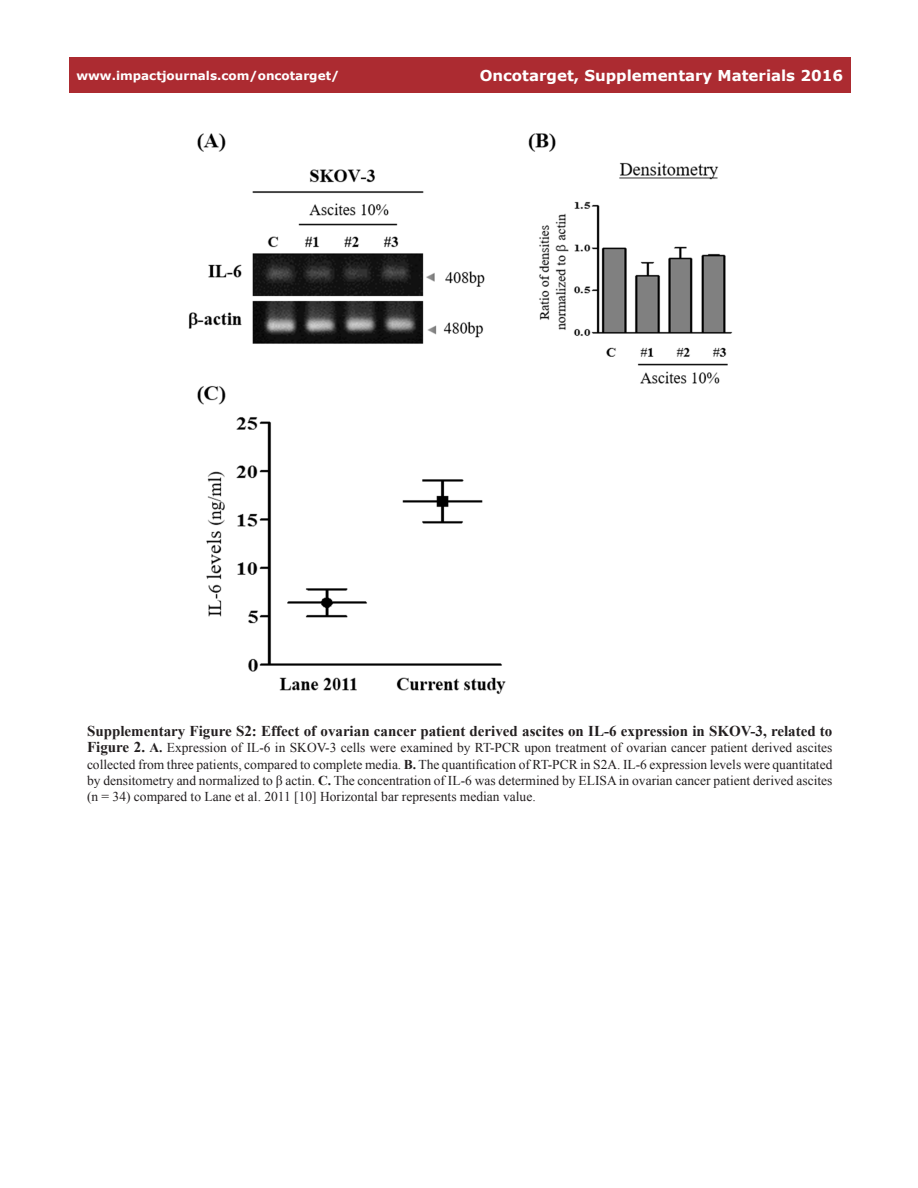
<style>
.page{position:relative;width:918px;height:1188px;background:#fff}
.page>*{position:absolute;margin:0;border:0;box-sizing:border-box;transform-origin:0 0}
.figuretext{font:700 15px "Times New Roman";color:#231f20}
.t1{font:700 15px "Verdana";color:#fff}
.figuretext-2{font:13.5px/16.2px "Times New Roman";color:#231f20;text-align:justify}
.t2{font:700 12px "Verdana";color:#fff}
.s1{font-weight:700;font-size:15px}
.s2{font-weight:700}
</style>
<div class="page">
<div style="left:69px;top:57px;width:781px;height:36px;background:#ac2b31"></div>
<img style="left:188px;top:133px;width:545px;height:561px">
<p class="t2" style="left:76px;top:67px;width:264px">www.impactjournals.com/oncotarget/</p>
<p class="t1" style="left:480px;top:65px;width:365px">Oncotarget, Supplementary Materials 2016</p>
<p class="figuretext" style="left:87px;top:721px;width:747px">Supplementary Figure S2: Effect of ovarian cancer patient derived ascites on IL-6 expression in SKOV-3, related to</p>
<p class="figuretext-2" style="left:87px;top:740px;width:747px"><span class="s1">Figure 2.</span> <span class="s2">A.</span> Expression of IL-6 in SKOV-3 cells were examined by RT-PCR upon treatment of ovarian cancer patient derived ascites collected from three patients, compared to complete media. <span class="s2">B.</span> The quantification of RT-PCR in S2A. IL-6 expression levels were quantitated by densitometry and normalized to β actin. <span class="s2">C.</span> The concentration of IL-6 was determined by ELISA in ovarian cancer patient derived ascites (n = 34) compared to Lane et al. 2011 [10] Horizontal bar represents median value.</p>
</div>
